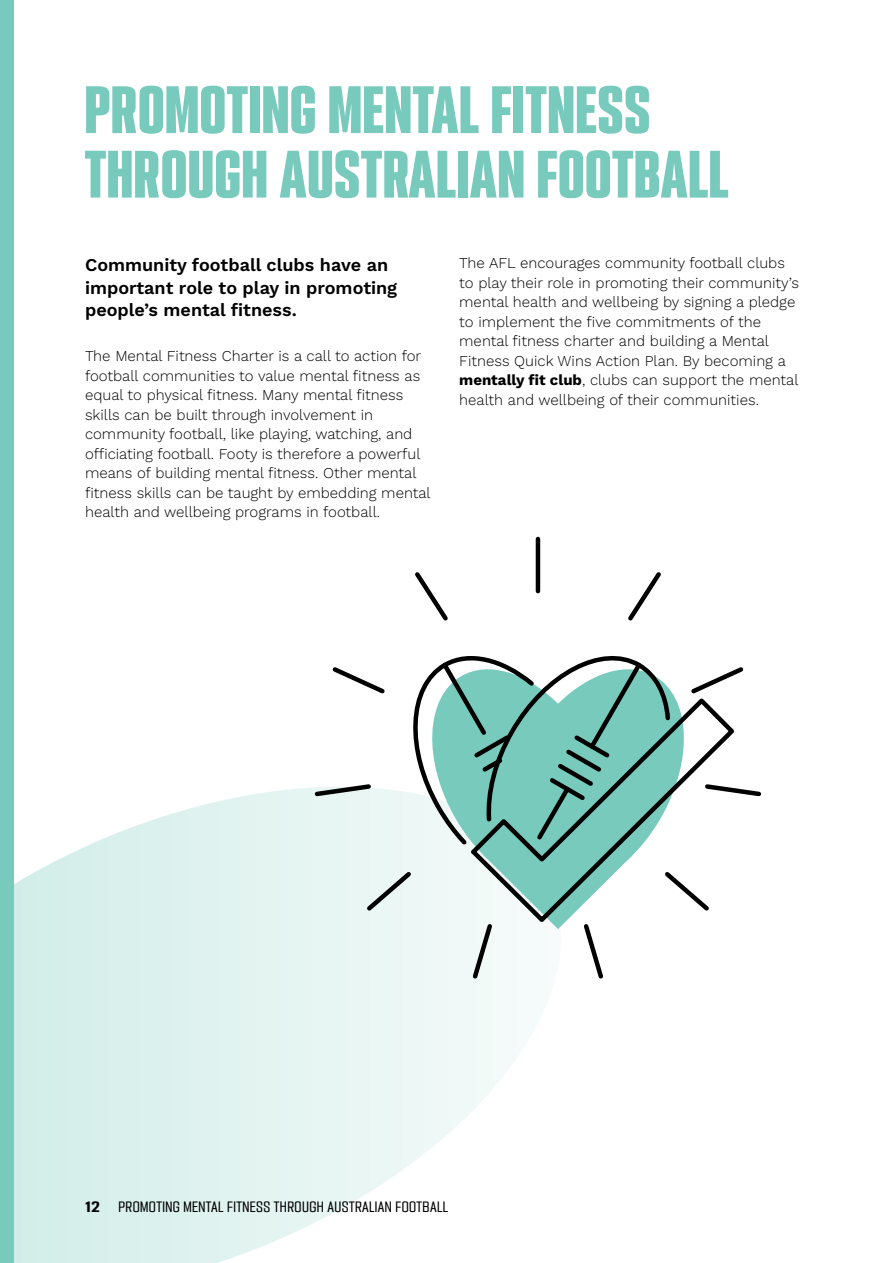
<style>
.page{position:relative;width:893px;height:1263px;background:#fff}
.page>*{position:absolute;margin:0;border:0;box-sizing:border-box;transform-origin:0 0}
.t1{font:60px/64.5px "PODIUM Sharp 2.11";letter-spacing:.02em;color:#77cabc}
.t2{font:600 18px/22.5px "Work Sans";color:#000}
.t3{font:300 15px/19.5px "Work Sans";color:#000}
.t4{font:13.5px "PODIUM Sharp 4.7";letter-spacing:.03em;color:#000}
.t5{font:13.5px "PODIUM Sharp 4.10";color:#000}
.s1{font-weight:700}
</style>
<div class="page">
<svg style="left:13px;top:754px;width:513px;height:509px;fill:#e4f4f2"></svg>
<div style="left:0;top:0;width:13px;height:1263px;background:#77cabc"></div>
<div style="left:422px;top:854px;width:139px;height:75px;background:#eff8f7"></div>
<svg style="left:402px;top:655px;width:271px;height:199px"></svg>
<svg style="left:467px;top:694px;width:267px;height:232px"></svg>
<hr style="left:536px;top:539px;width:4px;height:52px;background:#000">
<svg style="left:415px;top:572px;width:33px;height:49px"></svg>
<svg style="left:332px;top:667px;width:53px;height:27px"></svg>
<svg style="left:312px;top:781px;width:62px;height:18px"></svg>
<svg style="left:363px;top:868px;width:52px;height:47px"></svg>
<svg style="left:469px;top:921px;width:26px;height:61px"></svg>
<svg style="left:581px;top:921px;width:25px;height:58px"></svg>
<svg style="left:661px;top:868px;width:52px;height:47px"></svg>
<svg style="left:702px;top:781px;width:59px;height:18px"></svg>
<svg style="left:688px;top:667px;width:56px;height:30px"></svg>
<svg style="left:628px;top:572px;width:33px;height:49px"></svg>
<h1 class="t1" style="left:85px;top:76px;width:645px">PROMOTING MENTAL FITNESS<br>THROUGH AUSTRALIAN FOOTBALL</h1>
<p class="t2" style="left:85px;top:253px;width:314px">Community football clubs have an important role to play in promoting people’s mental fitness.</p>
<p class="t3" style="left:85px;top:346px;width:347px">The Mental Fitness Charter is a call to action for football communities to value mental fitness as equal to physical fitness. Many mental fitness skills can be built through involvement in community football, like playing, watching, and officiating football. Footy is therefore a powerful means of building mental fitness. Other mental fitness skills can be taught by embedding mental health and wellbeing programs in football.</p>
<p class="t3" style="left:459px;top:253px;width:341px">The AFL encourages community football clubs to play their role in promoting their community’s mental health and wellbeing by signing a pledge to implement the five commitments of the mental fitness charter and building a Mental Fitness Quick Wins Action Plan. By becoming a <span class="s1">mentally fit club</span>, clubs can support the mental health and wellbeing of their communities.</p>
<p class="t5" style="left:85px;top:1198px;width:16px">12</p>
<p class="t4" style="left:118px;top:1198px;width:319px">PROMOTING MENTAL FITNESS THROUGH AUSTRALIAN FOOTBALL</p>
</div>
